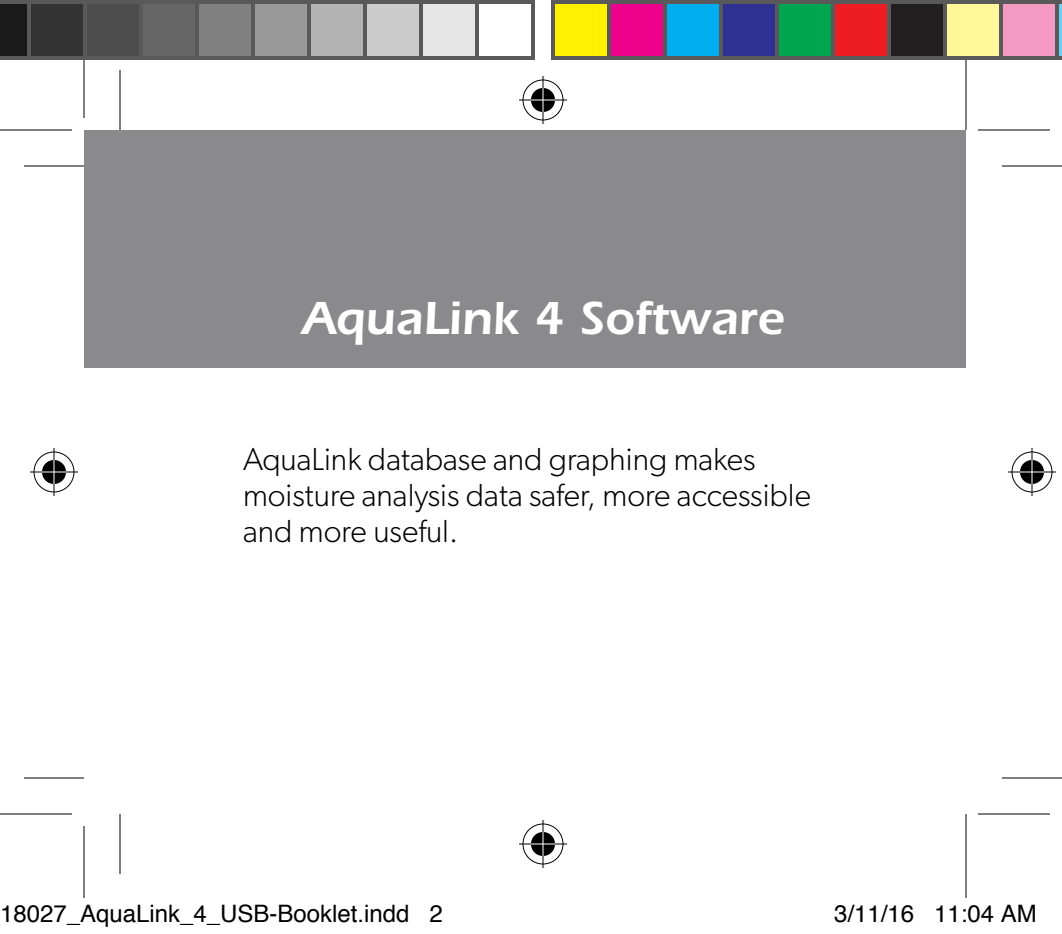
<style>
.page{position:relative;width:1062px;height:934px;background:#fff}
.page>*{position:absolute;margin:0;border:0;box-sizing:border-box;transform-origin:0 0}
.t1{font:600 48px "ITC Eras LT";color:#fff}
.t2{font:300 32px/36px "Gibson";color:#000}
.t3{font:24px "Helvetica";color:#000}
</style>
<div class="page">
<div style="left:84px;top:130px;width:882px;height:238px;background:#8a8a8d"></div>
<hr style="left:24px;top:165px;width:60px;height:2px;background:#000">
<hr style="left:1002px;top:165px;width:60px;height:2px;background:#000">
<hr style="left:24px;top:777px;width:60px;height:2px;background:#000">
<hr style="left:1002px;top:777px;width:60px;height:2px;background:#000">
<hr style="left:119px;top:70px;width:2px;height:60px;background:#000">
<hr style="left:119px;top:814px;width:2px;height:60px;background:#000">
<hr style="left:965px;top:70px;width:2px;height:60px;background:#000">
<hr style="left:965px;top:814px;width:2px;height:60px;background:#000">
<hr style="left:0;top:129px;width:72px;height:2px;background:#000">
<hr style="left:978px;top:129px;width:72px;height:2px;background:#000">
<hr style="left:0;top:813px;width:72px;height:2px;background:#000">
<hr style="left:978px;top:813px;width:72px;height:2px;background:#000">
<hr style="left:83px;top:46px;width:2px;height:72px;background:#000">
<hr style="left:83px;top:826px;width:2px;height:72px;background:#000">
<hr style="left:965px;top:46px;width:2px;height:72px;background:#000">
<hr style="left:965px;top:826px;width:2px;height:72px;background:#000">
<div style="left:520px;top:78px;width:46px;height:44px;border:5px solid #fff;border-radius:50%"></div>
<hr style="left:519px;top:98px;width:48px;height:4px;background:#fff">
<div style="left:540px;top:76px;width:6px;height:48px;background:#fff"></div>
<div style="left:528px;top:86px;width:30px;height:28px;border:5px solid #fff;border-radius:50%"></div>
<div style="left:522px;top:80px;width:42px;height:40px;border:1px solid #000;border-radius:50%"></div>
<hr style="left:519px;top:99px;width:48px;height:2px;background:#000">
<hr style="left:542px;top:76px;width:2px;height:48px;background:#000">
<div style="left:531px;top:88px;width:24px;height:24px;background:#000;border-radius:50%"></div>
<hr style="left:531px;top:99px;width:24px;height:2px;background:#fff">
<hr style="left:542px;top:88px;width:2px;height:24px;background:#fff">
<div style="left:520px;top:822px;width:46px;height:44px;border:5px solid #fff;border-radius:50%"></div>
<hr style="left:519px;top:842px;width:48px;height:4px;background:#fff">
<div style="left:540px;top:820px;width:6px;height:48px;background:#fff"></div>
<div style="left:528px;top:830px;width:30px;height:28px;border:5px solid #fff;border-radius:50%"></div>
<div style="left:522px;top:824px;width:42px;height:40px;border:1px solid #000;border-radius:50%"></div>
<hr style="left:519px;top:843px;width:48px;height:2px;background:#000">
<hr style="left:542px;top:820px;width:2px;height:48px;background:#000">
<div style="left:531px;top:832px;width:24px;height:24px;background:#000;border-radius:50%"></div>
<hr style="left:531px;top:843px;width:24px;height:2px;background:#fff">
<hr style="left:542px;top:832px;width:2px;height:24px;background:#fff">
<div style="left:32px;top:450px;width:44px;height:44px;border:5px solid #fff;border-radius:50%"></div>
<hr style="left:30px;top:470px;width:48px;height:4px;background:#fff">
<hr style="left:52px;top:448px;width:4px;height:48px;background:#fff">
<div style="left:40px;top:458px;width:28px;height:28px;border:5px solid #fff;border-radius:50%"></div>
<div style="left:34px;top:452px;width:40px;height:40px;border:1px solid #000;border-radius:50%"></div>
<hr style="left:30px;top:471px;width:48px;height:2px;background:#000">
<hr style="left:53px;top:448px;width:2px;height:48px;background:#000">
<div style="left:42px;top:460px;width:24px;height:24px;background:#000;border-radius:50%"></div>
<hr style="left:42px;top:471px;width:24px;height:2px;background:#fff">
<hr style="left:53px;top:460px;width:2px;height:24px;background:#fff">
<div style="left:1010px;top:450px;width:44px;height:44px;border:5px solid #fff;border-radius:50%"></div>
<hr style="left:1008px;top:470px;width:48px;height:4px;background:#fff">
<hr style="left:1030px;top:448px;width:4px;height:48px;background:#fff">
<div style="left:1018px;top:458px;width:28px;height:28px;border:5px solid #fff;border-radius:50%"></div>
<div style="left:1012px;top:452px;width:40px;height:40px;border:1px solid #000;border-radius:50%"></div>
<hr style="left:1008px;top:471px;width:48px;height:2px;background:#000">
<hr style="left:1031px;top:448px;width:2px;height:48px;background:#000">
<div style="left:1020px;top:460px;width:24px;height:24px;background:#000;border-radius:50%"></div>
<hr style="left:1020px;top:471px;width:24px;height:2px;background:#fff">
<hr style="left:1031px;top:460px;width:2px;height:24px;background:#fff">
<svg style="left:0;top:0;width:27px;height:60px;background:#222"></svg>
<div style="left:29px;top:2px;width:56px;height:56px;background:#333"></div>
<div style="left:27px;top:0;width:60px;height:60px;border:4px solid #595959"></div>
<div style="left:85px;top:2px;width:56px;height:56px;background:#4d4d4d"></div>
<div style="left:83px;top:0;width:60px;height:60px;border:4px solid #595959"></div>
<div style="left:141px;top:2px;width:56px;height:56px;background:#666"></div>
<div style="left:139px;top:0;width:60px;height:60px;border:4px solid #595959"></div>
<div style="left:197px;top:2px;width:56px;height:56px;background:#808080"></div>
<div style="left:195px;top:0;width:60px;height:60px;border:4px solid #595959"></div>
<div style="left:253px;top:2px;width:56px;height:56px;background:#999"></div>
<div style="left:251px;top:0;width:60px;height:60px;border:4px solid #595959"></div>
<div style="left:309px;top:2px;width:56px;height:56px;background:#b3b3b3"></div>
<div style="left:307px;top:0;width:60px;height:60px;border:4px solid #595959"></div>
<div style="left:365px;top:2px;width:56px;height:56px;background:#ccc"></div>
<div style="left:363px;top:0;width:60px;height:60px;border:4px solid #595959"></div>
<div style="left:421px;top:2px;width:56px;height:56px;background:#e6e6e6"></div>
<div style="left:419px;top:0;width:60px;height:60px;border:4px solid #595959"></div>
<div style="left:475px;top:0;width:60px;height:60px;border:4px solid #595959"></div>
<div style="left:553px;top:2px;width:56px;height:56px;background:#fff101"></div>
<div style="left:551px;top:0;width:60px;height:60px;border:4px solid #595959"></div>
<div style="left:609px;top:2px;width:56px;height:56px;background:#ed028c"></div>
<div style="left:607px;top:0;width:60px;height:60px;border:4px solid #595959"></div>
<div style="left:665px;top:2px;width:56px;height:56px;background:#00aeef"></div>
<div style="left:663px;top:0;width:60px;height:60px;border:4px solid #595959"></div>
<div style="left:721px;top:2px;width:56px;height:56px;background:#2e3092"></div>
<div style="left:719px;top:0;width:60px;height:60px;border:4px solid #595959"></div>
<div style="left:777px;top:2px;width:56px;height:56px;background:#00a54f"></div>
<div style="left:775px;top:0;width:60px;height:60px;border:4px solid #595959"></div>
<div style="left:833px;top:2px;width:56px;height:56px;background:#ee1d23"></div>
<div style="left:831px;top:0;width:60px;height:60px;border:4px solid #595959"></div>
<div style="left:889px;top:2px;width:56px;height:56px;background:#231f20"></div>
<div style="left:887px;top:0;width:60px;height:60px;border:4px solid #595959"></div>
<div style="left:945px;top:2px;width:56px;height:56px;background:#fff79a"></div>
<div style="left:943px;top:0;width:60px;height:60px;border:4px solid #595959"></div>
<div style="left:1001px;top:2px;width:56px;height:56px;background:#f499c2"></div>
<div style="left:999px;top:0;width:60px;height:60px;border:4px solid #595959"></div>
<svg style="left:1055px;top:0;width:7px;height:60px"></svg>
<h1 class="t1" style="left:302px;top:290px;width:483px">AquaLink 4 Software</h1>
<p class="t2" style="left:243px;top:441px;width:569px">AquaLink database and graphing makes moisture analysis data safer, more accessible and more useful.</p>
<p class="t3" style="left:0;top:895px;width:444px">18027_AquaLink_4_USB-Booklet.indd 2</p>
<p class="t3" style="left:834px;top:895px;width:204px">3/11/16 11:04 AM</p>
</div>
